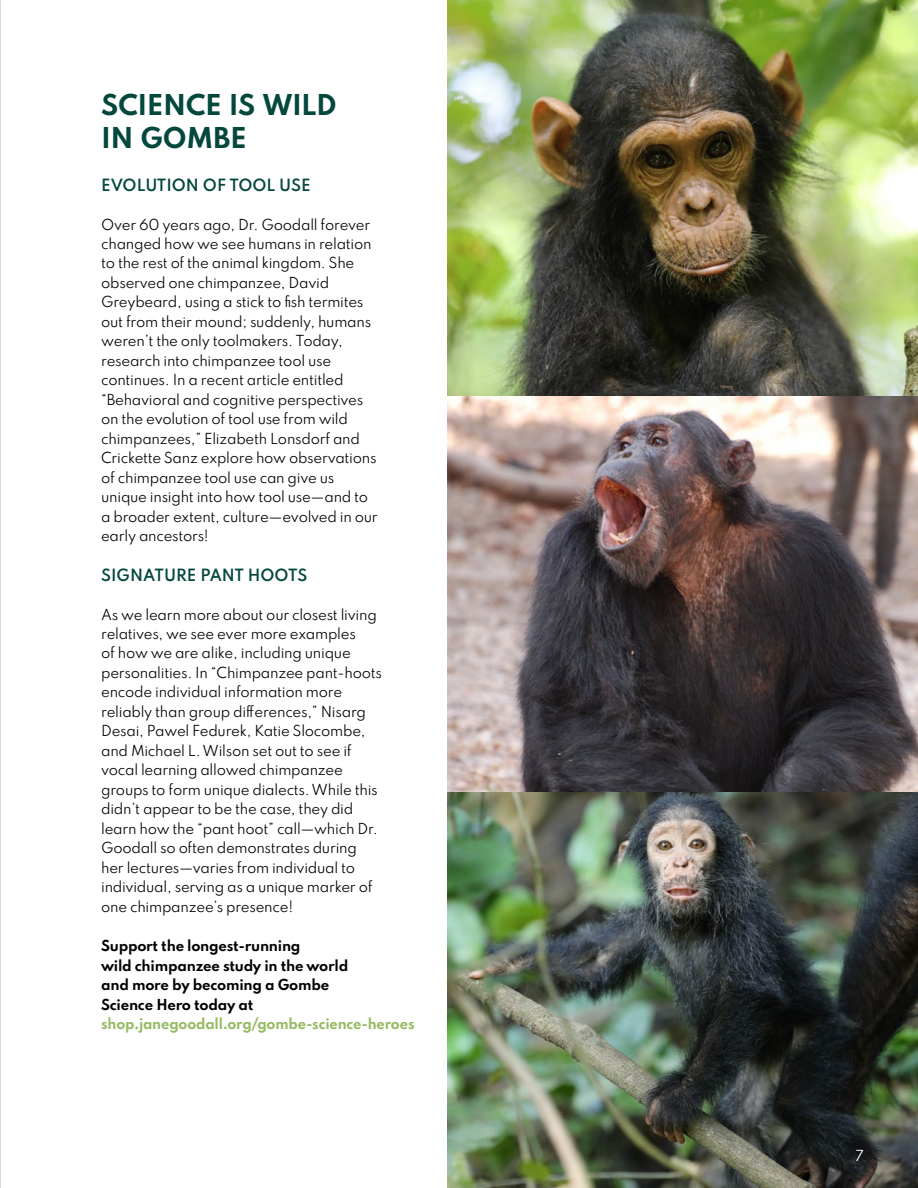
<style>
.page{position:relative;width:918px;height:1188px;background:#fff}
.page>*{position:absolute;margin:0;border:0;box-sizing:border-box;transform-origin:0 0}
.t1{font:700 25.5px/33px "Spartan";letter-spacing:-.015em;color:#03473d}
.t2{font:600 15px "Spartan";color:#03473d}
.t3{font:13.5px/19.5px "Spartan";letter-spacing:-.02em;color:#000}
.t4{font:700 13.5px/19.5px "Spartan";letter-spacing:-.02em;color:#000}
.t5{font:700 13.5px "Spartan";letter-spacing:-.015em;color:#94ba61;scale:.96 1}
.t6{font:13.5px "Spartan";color:#fff}
</style>
<div class="page">
<img style="left:447px;top:0;width:471px;height:1188px">
<h1 class="t1" style="left:101px;top:88px;width:237px">SCIENCE IS WILD<br>IN GOMBE</h1>
<p class="t2" style="left:101px;top:173px;width:211px">EVOLUTION OF TOOL USE</p>
<p class="t3" style="left:101px;top:214px;width:278px">Over 60 years ago, Dr. Goodall forever changed how we see humans in relation to the rest of the animal kingdom. She observed one chimpanzee, David Greybeard, using a stick to fish termites out from their mound; suddenly, humans weren’t the only toolmakers. Today, research into chimpanzee tool use continues. In a recent article entitled “Behavioral and cognitive perspectives on the evolution of tool use from wild chimpanzees,” Elizabeth Lonsdorf and Crickette Sanz explore how observations of chimpanzee tool use can give us unique insight into how tool use—and to a broader extent, culture—evolved in our early ancestors!</p>
<p class="t2" style="left:101px;top:563px;width:208px">SIGNATURE PANT HOOTS</p>
<p class="t3" style="left:101px;top:604px;width:282px">As we learn more about our closest living relatives, we see ever more examples<br>of how we are alike, including unique personalities. In “Chimpanzee pant-hoots encode individual information more reliably than group differences,” Nisarg Desai, Pawel Fedurek, Katie Slocombe, and Michael L. Wilson set out to see if vocal learning allowed chimpanzee groups to form unique dialects. While this didn’t appear to be the case, they did learn how the “pant hoot” call—which Dr.<br>Goodall so often demonstrates during her lectures—varies from individual to individual, serving as a unique marker of one chimpanzee’s presence!</p>
<p class="t4" style="left:101px;top:935px;width:249px">Support the longest-running<br>wild chimpanzee study in the world and more by becoming a Gombe<br>Science Hero today at</p>
<p class="t5" style="left:101px;top:1013px;width:328px">shop.janegoodall.org/gombe-science-heroes</p>
<p class="t6" style="left:855px;top:1145px;width:10px">7</p>
</div>
